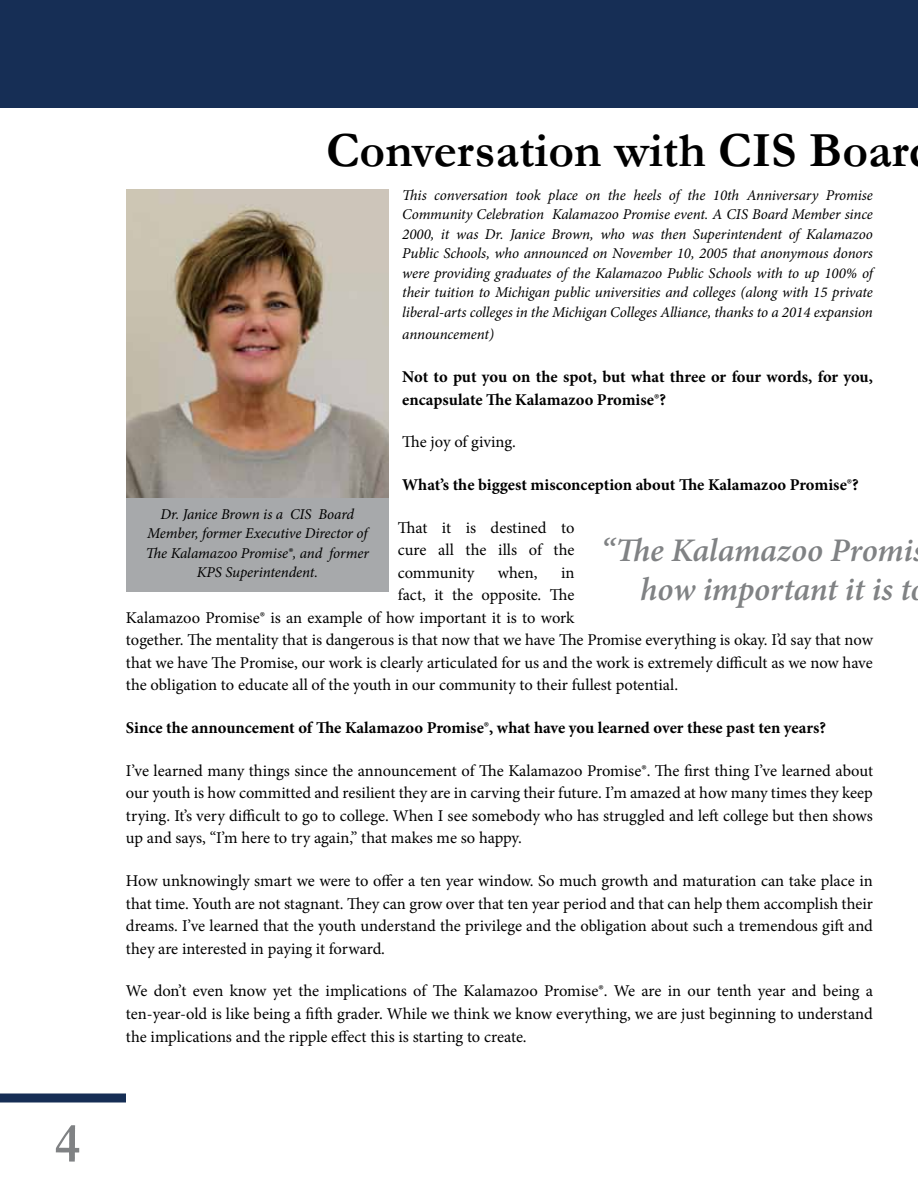
<style>
.page{position:relative;width:918px;height:1188px;background:#fff}
.page>*{position:absolute;margin:0;border:0;box-sizing:border-box;transform-origin:0 0}
.t1{font:700 55.5px "Garamond";color:#808284}
.t2{font:700 49.5px "Garamond";color:#000}
.t3{font:italic 600 33px/39.6px "Minion Pro";letter-spacing:-.005em;color:#808284;text-align:right}
.t4{font:16.5px/22.5px "Minion Pro";letter-spacing:-.005em;color:#000;text-align:justify}
.t5{font:700 16.5px/22.5px "Minion Pro";color:#000}
.t6{font:italic 15px/19.5px "Minion Pro";letter-spacing:-.005em;color:#000;text-align:justify}
</style>
<div class="page">
<div style="left:0;top:0;width:918px;height:108px;background:#162e55"></div>
<div style="left:0;top:1094px;width:126px;height:8px;background:#162e55"></div>
<div style="left:126px;top:493px;width:263px;height:99px;background:#a7a9ab"></div>
<img style="left:126px;top:189px;width:263px;height:309px">
<h1 class="t1" style="left:54px;top:1106px;width:28px">4</h1>
<h2 class="t2" style="left:326px;top:117px;width:584px">Conversation with CIS Boar</h2>
<p class="t6" style="left:402px;top:185px;width:472px">This conversation took place on the heels of the 10th Anniversary Promise Community Celebration Kalamazoo Promise event. A CIS Board Member since 2000, it was Dr. Janice Brown, who was then Superintendent of Kalamazoo Public Schools, who announced on November 10, 2005 that anonymous donors were providing graduates of the Kalamazoo Public Schools with to up 100% of their tuition to Michigan public universities and colleges (along with 15 private liberal-arts colleges in the Michigan Colleges Alliance, thanks to a 2014 expansion</p>
<p class="t6" style="left:402px;top:325px;width:93px">announcement)</p>
<p class="t5" style="left:402px;top:365px;width:472px">Not to put you on the spot, but what three or four words, for you, encapsulate The Kalamazoo Promise®?</p>
<p class="t4" style="left:402px;top:431px;width:115px">The joy of giving.</p>
<p class="t5" style="left:402px;top:473px;width:458px">What’s the biggest misconception about The Kalamazoo Promise®?</p>
<p class="t4" style="left:398px;top:516px;width:178px">That it is destined to cure all the ills of the community</p>
<p class="t6" style="left:146px;top:504px;width:224px;text-align:center">Dr. Janice Brown is a CIS Board<br>Member, former Executive Director of<br>The Kalamazoo Promise®, and former<br>KPS Superintendent.</p>
<h3 class="t3" style="left:601px;top:530px;width:314px">“The Kalamazoo Promi how important it is t</h3>
<p class="t4" style="left:498px;top:561px;width:41px">when,</p>
<p class="t4" style="left:561px;top:561px;width:15px">in</p>
<p class="t4" style="left:398px;top:584px;width:178px">fact, it the opposite. The</p>
<p class="t4" style="left:126px;top:607px;width:450px">Kalamazoo Promise® is an example of how important it is to work</p>
<p class="t4" style="left:126px;top:629px;width:749px">together. The mentality that is dangerous is that now that we have The Promise everything is okay. I’d say that now</p>
<p class="t4" style="left:126px;top:652px;width:748px">that we have The Promise, our work is clearly articulated for us and the work is extremely difficult as we now have</p>
<p class="t4" style="left:126px;top:674px;width:554px">the obligation to educate all of the youth in our community to their fullest potential.</p>
<p class="t5" style="left:126px;top:716px;width:702px">Since the announcement of The Kalamazoo Promise®, what have you learned over these past ten years?</p>
<p class="t4" style="left:126px;top:760px;width:749px">I’ve learned many things since the announcement of The Kalamazoo Promise®. The first thing I’ve learned about our youth is how committed and resilient they are in carving their future. I’m amazed at how many times they keep trying. It’s very difficult to go to college. When I see somebody who has struggled and left college but then shows up and says, “I’m here to try again,” that makes me so happy.</p>
<p class="t4" style="left:126px;top:870px;width:749px">How unknowingly smart we were to offer a ten year window. So much growth and maturation can take place in that time. Youth are not stagnant. They can grow over that ten year period and that can help them accomplish their dreams. I’ve learned that the youth understand the privilege and the obligation about such a tremendous gift and they are interested in paying it forward.</p>
<p class="t4" style="left:126px;top:980px;width:749px">We don’t even know yet the implications of The Kalamazoo Promise®. We are in our tenth year and being a ten-year-old is like being a fifth grader. While we think we know everything, we are just beginning to understand the implications and the ripple effect this is starting to create.</p>
</div>
